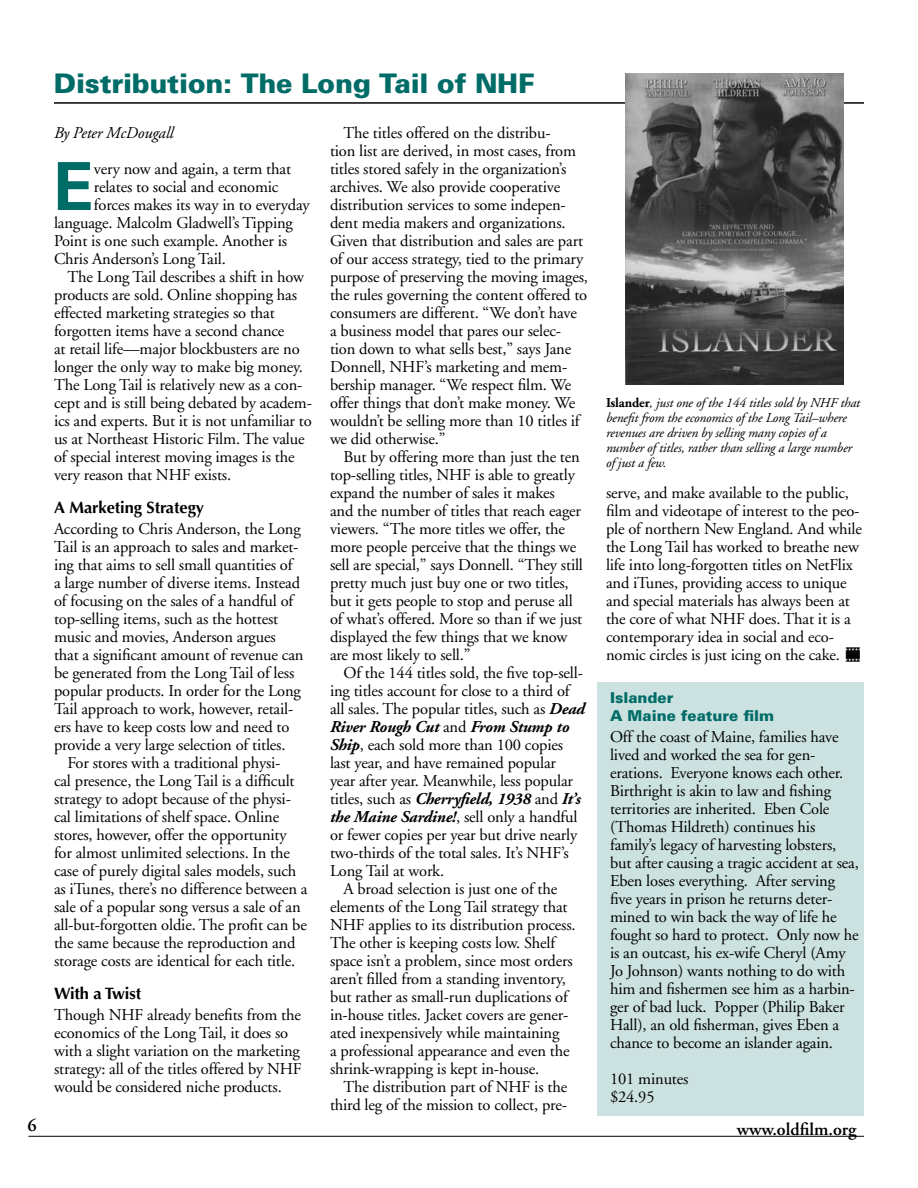
<style>
.page{position:relative;width:918px;height:1188px;background:#fff}
.page>*{position:absolute;margin:0;border:0;box-sizing:border-box;transform-origin:0 0}
.t1{font:700 66.3px "Univers";color:#006c67}
.t2{font:900 27px "Univers";letter-spacing:-.01em;color:#006c67}
.t3{font:600 18px "Adobe Garamond Pro";color:#000}
.t4{font:16.5px/18px "Adobe Garamond";letter-spacing:-.01em;color:#000}
.t5{font:italic 700 16.5px "Adobe Garamond";letter-spacing:-.01em;color:#000}
.t6{font:700 16.5px "Optima";letter-spacing:-.005em;color:#000}
.t7{font:italic 16.5px "Adobe Garamond";letter-spacing:-.01em;color:#000}
.t8{font:900 15px/18px "Univers";color:#006c67}
.t9{font:italic 13.5px/15px "Adobe Garamond";letter-spacing:-.01em;color:#000}
.s1{font-weight:700;font-style:italic}
.s2{font-weight:400;font-style:normal}
.s3{font-weight:700;font-style:normal}
</style>
<div class="page">
<hr style="left:28px;top:1136px;width:836px;height:1px;background:#000">
<hr style="left:54px;top:102px;width:810px;height:2px;background:#000">
<img style="left:846px;top:648px;width:14px;height:13px">
<div style="left:598px;top:683px;width:266px;height:433px;background:#cce2e1"></div>
<img style="left:625px;top:74px;width:219px;height:310px">
<h2 class="t2" style="left:54px;top:67px;width:482px">Distribution: The Long Tail of NHF</h2>
<p class="t7" style="left:54px;top:124px;width:121px">By Peter McDougall</p>
<h1 class="t1" style="left:54px;top:144px;width:42px">E</h1>
<p class="t4" style="left:94px;top:160px;width:199px">very now and again, a term that</p>
<p class="t4" style="left:330px;top:124px;width:259px;text-indent:14px">The titles offered on the distribu-<br>tion list are derived, in most cases, from titles stored safely in the organization’s archives. We also provide cooperative distribution services to some indepen&shy;dent media makers and organizations.<br>Given that distribution and sales are part of our access strategy, tied to the primary purpose of preserving the moving images, the rules governing the content offered to consumers are different. “We don’t have<br>a business model that pares our selec&shy;tion down to what sells best,” says Jane Donnell, NHF’s marketing and mem&shy;bership manager. “We respect film. We offer things that don’t make money. We wouldn’t be selling more than 10 titles if we did otherwise.”</p>
<p class="t4" style="left:330px;top:448px;width:255px;text-indent:14px">But by offering more than just the ten top-selling titles, NHF is able to greatly expand the number of sales it makes<br>and the number of titles that reach eager viewers. “The more titles we offer, the more people perceive that the things we sell are special,” says Donnell. “They still pretty much just buy one or two titles, but it gets people to stop and peruse all of what’s offered. More so than if we just displayed the few things that we know are most likely to sell.”</p>
<p class="t4" style="left:344px;top:664px;width:241px">Of the 144 titles sold, the five top-sell-</p>
<p class="t4" style="left:330px;top:682px;width:241px">ing titles account for close to a third of</p>
<p class="t4" style="left:330px;top:700px;width:257px">all sales. The popular titles, such as <span class="s1">Dead</span></p>
<p class="t5" style="left:330px;top:718px;width:241px">River Rough Cut <span class="s2">and</span> From Stump to</p>
<p class="t4" style="left:330px;top:736px;width:235px"><span class="s1">Ship</span>, each sold more than 100 copies</p>
<p class="t4" style="left:330px;top:754px;width:228px">last year, and have remained popular</p>
<p class="t4" style="left:330px;top:772px;width:245px">year after year. Meanwhile, less popular</p>
<p class="t5" style="left:330px;top:790px;width:252px"><span class="s2">titles, such as</span> Cherryfield, 1938 <span class="s2">and</span> It’s</p>
<p class="t4" style="left:330px;top:808px;width:249px"><span class="s1">the Maine Sardine!</span>, sell only a handful</p>
<p class="t4" style="left:330px;top:826px;width:249px">or fewer copies per year but drive nearly</p>
<p class="t4" style="left:330px;top:844px;width:240px">two-thirds of the total sales. It’s NHF’s</p>
<p class="t4" style="left:330px;top:862px;width:116px">Long Tail at work.</p>
<p class="t4" style="left:344px;top:880px;width:215px">A broad selection is just one of the</p>
<p class="t4" style="left:330px;top:898px;width:239px">elements of the Long Tail strategy that</p>
<p class="t4" style="left:330px;top:916px;width:247px">NHF applies to its distribution process.</p>
<p class="t4" style="left:330px;top:934px;width:227px">The other is keeping costs low. Shelf</p>
<p class="t4" style="left:330px;top:952px;width:244px">space isn’t a problem, since most orders</p>
<p class="t4" style="left:330px;top:970px;width:237px">aren’t filled from a standing inventory,</p>
<p class="t4" style="left:330px;top:988px;width:239px">but rather as small-run duplications of</p>
<p class="t4" style="left:330px;top:1006px;width:240px">in-house titles. Jacket covers are gener-</p>
<p class="t4" style="left:330px;top:1024px;width:231px">ated inexpensively while maintaining</p>
<p class="t4" style="left:330px;top:1042px;width:241px">a professional appearance and even the</p>
<p class="t4" style="left:330px;top:1060px;width:211px">shrink-wrapping is kept in-house.</p>
<p class="t4" style="left:344px;top:1078px;width:225px">The distribution part of NHF is the</p>
<p class="t4" style="left:330px;top:1096px;width:239px">third leg of the mission to collect, pre-</p>
<p class="t4" style="left:94px;top:178px;width:186px">relates to social and economic</p>
<p class="t4" style="left:94px;top:196px;width:217px">forces makes its way in to everyday</p>
<p class="t4" style="left:54px;top:214px;width:241px">language. Malcolm Gladwell’s Tipping</p>
<p class="t4" style="left:54px;top:232px;width:235px">Point is one such example. Another is</p>
<p class="t4" style="left:54px;top:250px;width:173px">Chris Anderson’s Long Tail.</p>
<p class="t4" style="left:67px;top:268px;width:238px">The Long Tail describes a shift in how</p>
<p class="t4" style="left:54px;top:286px;width:245px">products are sold. Online shopping has</p>
<p class="t4" style="left:54px;top:304px;width:222px">effected marketing strategies so that</p>
<p class="t4" style="left:54px;top:322px;width:232px">forgotten items have a second chance</p>
<p class="t4" style="left:54px;top:340px;width:247px">at retail life—major blockbusters are no</p>
<p class="t4" style="left:54px;top:358px;width:250px">longer the only way to make big money.</p>
<p class="t4" style="left:54px;top:376px;width:250px">The Long Tail is relatively new as a con-</p>
<p class="t4" style="left:54px;top:394px;width:260px">cept and is still being debated by academ-</p>
<p class="t4" style="left:54px;top:412px;width:259px">ics and experts. But it is not unfamiliar to</p>
<p class="t4" style="left:54px;top:430px;width:252px">us at Northeast Historic Film. The value</p>
<p class="t4" style="left:54px;top:448px;width:242px">of special interest moving images is the</p>
<p class="t4" style="left:54px;top:466px;width:179px">very reason that NHF exists.</p>
<p class="t6" style="left:54px;top:498px;width:151px">A Marketing Strategy</p>
<p class="t4" style="left:54px;top:520px;width:251px">According to Chris Anderson, the Long Tail is an approach to sales and market&shy;ing that aims to sell small quantities of<br>a large number of diverse items. Instead of focusing on the sales of a handful of top-selling items, such as the hottest music and movies, Anderson argues that a significant amount of revenue can be generated from the Long Tail of less popular products. In order for the Long Tail approach to work, however, retail&shy;ers have to keep costs low and need to provide a very large selection of titles.</p>
<p class="t4" style="left:54px;top:754px;width:255px;text-indent:13px">For stores with a traditional physi-<br>cal presence, the Long Tail is a difficult strategy to adopt because of the physi&shy;cal limitations of shelf space. Online stores, however, offer the opportunity for almost unlimited selections. In the case of purely digital sales models, such as iTunes, there’s no difference between a sale of a popular song versus a sale of an all-but-forgotten oldie. The profit can be the same because the reproduction and storage costs are identical for each title.</p>
<p class="t6" style="left:54px;top:984px;width:89px">With a Twist</p>
<p class="t4" style="left:54px;top:1006px;width:249px">Though NHF already benefits from the economics of the Long Tail, it does so with a slight variation on the marketing strategy: all of the titles offered by NHF would be considered niche products.</p>
<p class="t9" style="left:606px;top:396px;width:256px"><span class="s3">Islander</span>, just one of the 144 titles sold by NHF that benefit from the economics of the Long Tail–where revenues are driven by selling many copies of a number of titles, rather than selling a large number of just a few.</p>
<p class="t4" style="left:606px;top:484px;width:257px">serve, and make available to the public, film and videotape of interest to the peo&shy;ple of northern New England. And while the Long Tail has worked to breathe new life into long-forgotten titles on NetFlix and iTunes, providing access to unique and special materials has always been at the core of what NHF does. That it is a contemporary idea in social and eco&shy;nomic circles is just icing on the cake.</p>
<p class="t8" style="left:610px;top:689px;width:166px">Islander<br>A Maine feature film</p>
<p class="t4" style="left:610px;top:728px;width:250px">Off the coast of Maine, families have lived and worked the sea for gen&shy;erations. Everyone knows each other.<br>Birthright is akin to law and fishing territories are inherited. Eben Cole (Thomas Hildreth) continues his family’s legacy of harvesting lobsters, but after causing a tragic accident at sea, Eben loses everything. After serving five years in prison he returns deter&shy;mined to win back the way of life he fought so hard to protect. Only now he is an outcast, his ex-wife Cheryl (Amy Jo Johnson) wants nothing to do with him and fishermen see him as a harbin&shy;ger of bad luck. Popper (Philip Baker Hall), an old fisherman, gives Eben a chance to become an islander again.</p>
<p class="t4" style="left:610px;top:1070px;width:80px">101 minutes $24.95</p>
<p class="t3" style="left:737px;top:1119px;width:121px">www.oldfilm.org</p>
</div>
